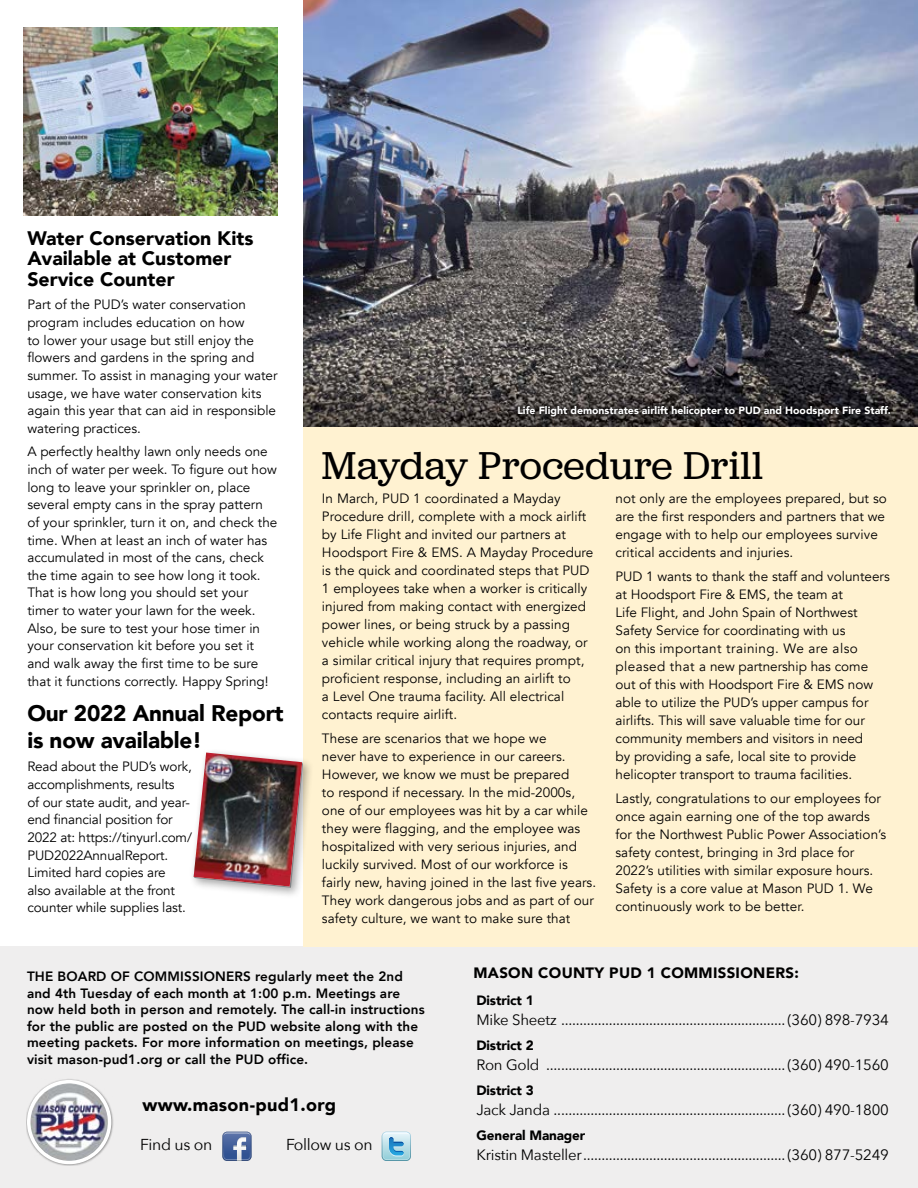
<style>
.page{position:relative;width:918px;height:1188px;background:#fff}
.page>*{position:absolute;margin:0;border:0;box-sizing:border-box;transform-origin:0 0}
.t1{font:40.5px "Jubilat";letter-spacing:.015em;color:#000}
.t2{font:900 22.5px/27px "Avenir";letter-spacing:-.01em;color:#000}
.t3{font:900 19.5px/20.7px "Avenir";color:#000}
.t4{font:900 18px "Avenir";letter-spacing:.02em;color:#000}
.t5{font:15.75px "Avenir Next";letter-spacing:-.02em;color:#000}
.t6{font:15px "Avenir Next";letter-spacing:-.015em;color:#000}
.t7{font:900 15px "Avenir";letter-spacing:.02em;color:#000}
.t8{font:13.5px/18px "Avenir";color:#000}
.t9{font:800 13.5px/16.5px "Avenir";letter-spacing:.01em;color:#000}
.t10{font:900 13.5px "Avenir";letter-spacing:-.01em;color:#000}
.t11{font:900 10.5px "Avenir";color:#fff}
</style>
<div class="page">
<div style="left:0;top:946px;width:918px;height:242px;background:#efeeee"></div>
<svg style="left:222px;top:1132px;width:30px;height:29px"></svg>
<svg style="left:382px;top:1132px;width:29px;height:29px"></svg>
<div style="left:26px;top:1078px;width:88px;height:88px;background:#000;opacity:.4"></div>
<div style="left:27px;top:1080px;width:84px;height:84px;background:#fff;border-radius:50%"></div>
<img style="left:30px;top:1083px;width:78px;height:78px;border-radius:39px">
<div style="left:304px;top:0;width:614px;height:946px;background:#fff2d1"></div>
<img style="left:24px;top:28px;width:254px;height:188px">
<img style="left:304px;top:0;width:614px;height:427px">
<svg style="left:515px;top:403px;width:378px;height:15px;background:#272425"></svg>
<div style="left:188px;top:748px;width:126px;height:151px;background:#000;opacity:.35"></div>
<img style="left:194px;top:753px;width:108px;height:134px">
<h3 class="t3" style="left:27px;top:227px;width:227px">Water Conservation Kits<br>Available at Customer<br>Service Counter</h3>
<p class="t8" style="left:27px;top:296px;width:252px">Part of the PUD’s water conservation program includes education on how<br>to lower your usage but still enjoy the flowers and gardens in the spring and summer. To assist in managing your water usage, we have water conservation kits again this year that can aid in responsible watering practices.</p>
<p class="t8" style="left:27px;top:443px;width:251px">A perfectly healthy lawn only needs one inch of water per week. To figure out how long to leave your sprinkler on, place several empty cans in the spray pattern of your sprinkler, turn it on, and check the time. When at least an inch of water has accumulated in most of the cans, check the time again to see how long it took.<br>That is how long you should set your timer to water your lawn for the week.<br>Also, be sure to test your hose timer in your conservation kit before you set it and walk away the first time to be sure that it functions correctly. Happy Spring!</p>
<h2 class="t2" style="left:27px;top:699px;width:258px">Our 2022 Annual Report is now available!</h2>
<p class="t8" style="left:27px;top:758px;width:166px">Read about the PUD’s work, accomplishments, results<br>of our state audit, and year&shy;end financial position for<br>2022 at: https://tinyurl.com/<br>PUD2022AnnualReport.<br>Limited hard copies are also available at the front counter while supplies last.</p>
<p class="t11" style="left:517px;top:401px;width:375px">Life Flight demonstrates airlift helicopter to PUD and Hoodsport Fire Staff.</p>
<h1 class="t1" style="left:322px;top:440px;width:443px">Mayday Procedure Drill</h1>
<p class="t8" style="left:322px;top:490px;width:273px">In March, PUD 1 coordinated a Mayday Procedure drill, complete with a mock airlift by Life Flight and invited our partners at Hoodsport Fire &amp; EMS. A Mayday Procedure is the quick and coordinated steps that PUD 1 employees take when a worker is critically injured from making contact with energized power lines, or being struck by a passing vehicle while working along the roadway, or a similar critical injury that requires prompt, proficient response, including an airlift to<br>a Level One trauma facility. All electrical contacts require airlift.</p>
<p class="t8" style="left:322px;top:730px;width:276px">These are scenarios that we hope we<br>never have to experience in our careers.<br>However, we know we must be prepared<br>to respond if necessary. In the mid-2000s, one of our employees was hit by a car while they were flagging, and the employee was hospitalized with very serious injuries, and luckily survived. Most of our workforce is fairly new, having joined in the last five years.<br>They work dangerous jobs and as part of our safety culture, we want to make sure that</p>
<p class="t8" style="left:615px;top:490px;width:273px">not only are the employees prepared, but so are the first responders and partners that we engage with to help our employees survive critical accidents and injuries.</p>
<p class="t8" style="left:615px;top:568px;width:276px">PUD 1 wants to thank the staff and volunteers at Hoodsport Fire &amp; EMS, the team at<br>Life Flight, and John Spain of Northwest Safety Service for coordinating with us<br>on this important training. We are also pleased that a new partnership has come out of this with Hoodsport Fire &amp; EMS now able to utilize the PUD’s upper campus for airlifts. This will save valuable time for our community members and visitors in need<br>by providing a safe, local site to provide helicopter transport to trauma facilities.</p>
<p class="t8" style="left:615px;top:790px;width:272px">Lastly, congratulations to our employees for once again earning one of the top awards for the Northwest Public Power Association’s safety contest, bringing in 3rd place for 2022’s utilities with similar exposure hours.<br>Safety is a core value at Mason PUD 1. We continuously work to be better.</p>
<p class="t9" style="left:27px;top:968px;width:377px">THE BOARD OF COMMISSIONERS regularly meet the 2nd</p>
<p class="t7" style="left:473px;top:960px;width:327px">MASON COUNTY PUD 1 COMMISSIONERS:</p>
<p class="t9" style="left:27px;top:985px;width:399px">and 4th Tuesday of each month at 1:00 p.m. Meetings are now held both in person and remotely. The call-in instructions for the public are posted on the PUD website along with the meeting packets. For more information on meetings, please visit mason-pud1.org or call the PUD office.</p>
<p class="t10" style="left:476px;top:989px;width:59px">District 1</p>
<p class="t6" style="left:476px;top:1007px;width:414px">Mike Sheetz .............................................................(360) 898-7934</p>
<p class="t10" style="left:476px;top:1034px;width:59px">District 2</p>
<p class="t6" style="left:476px;top:1052px;width:414px">Ron Gold .................................................................(360) 490-1560</p>
<p class="t10" style="left:476px;top:1079px;width:59px">District 3</p>
<p class="t6" style="left:476px;top:1097px;width:414px">Jack Janda ...............................................................(360) 490-1800</p>
<p class="t10" style="left:476px;top:1124px;width:110px">General Manager</p>
<p class="t6" style="left:476px;top:1142px;width:414px">Kristin Masteller.......................................................(360) 877-5249</p>
<h3 class="t4" style="left:142px;top:1090px;width:195px">www.mason-pud1.org</h3>
<p class="t5" style="left:140px;top:1132px;width:73px">Find us on</p>
<p class="t5" style="left:286px;top:1131px;width:88px">Follow us on</p>
</div>
